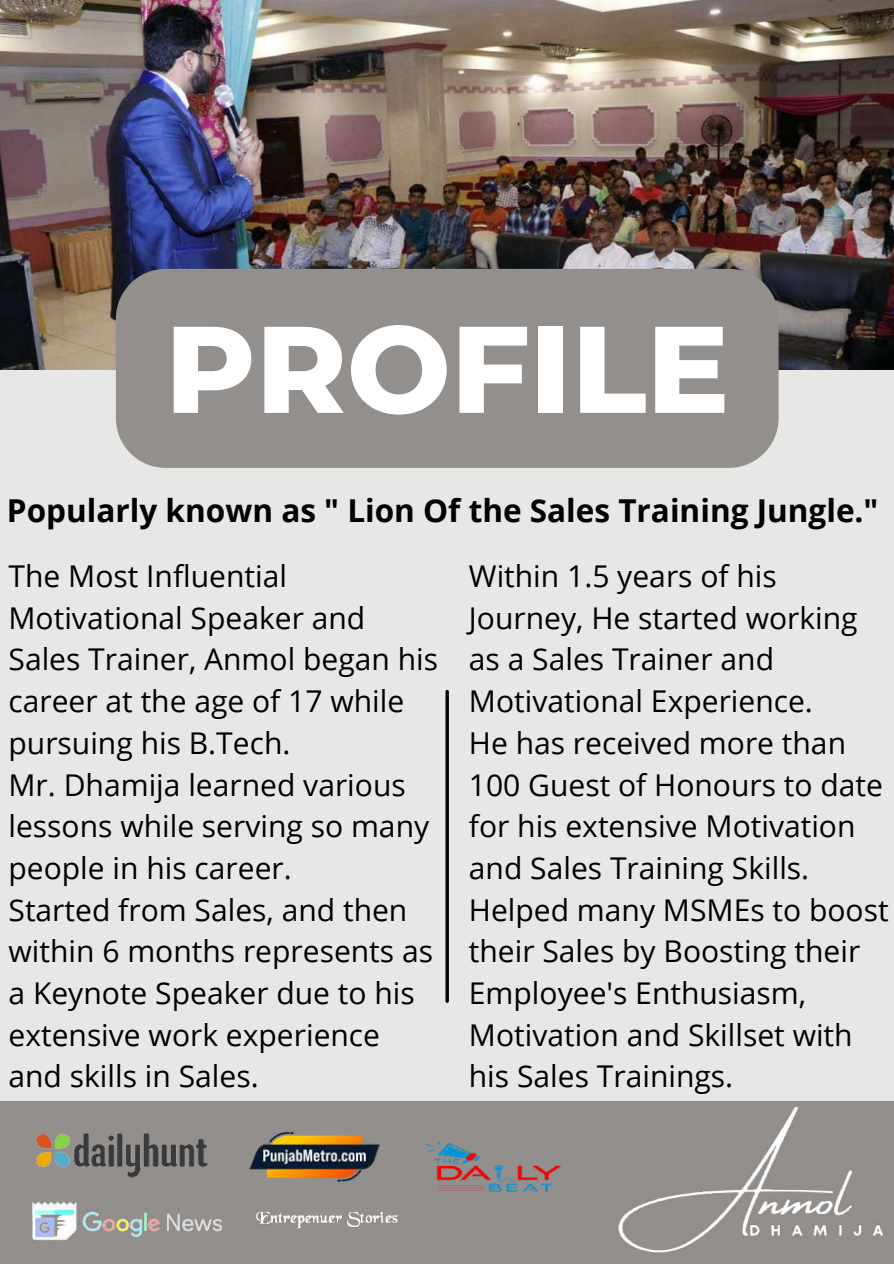
<style>
.page{position:relative;width:894px;height:1264px;background:#fff}
.page>*{position:absolute;margin:0;border:0;box-sizing:border-box;transform-origin:0 0}
.t1{font:800 123px "Montserrat";color:#fff}
.t2{font:700 31.5px "Open Sans";color:#000}
.t3{font:30px/41.7px "Open Sans";color:#000}
</style>
<div class="page">
<div style="left:0;top:0;width:893px;height:1263px;background:#e7e7e6"></div>
<div style="left:0;top:1101px;width:893px;height:162px;background:#928f8d"></div>
<img style="left:0;top:0;width:893px;height:369px">
<img style="left:488px;top:1107px;width:395px;height:146px">
<svg style="left:445px;top:691px;width:4px;height:310px"></svg>
<img style="left:36px;top:1133px;width:171px;height:28px">
<img style="left:32px;top:1161px;width:191px;height:80px">
<img style="left:249px;top:1132px;width:131px;height:50px">
<img style="left:256px;top:1211px;width:142px;height:18px">
<img style="left:425px;top:1141px;width:149px;height:50px">
<div style="left:116px;top:269px;width:662px;height:199px;background:#928f8d;border-radius:50px"></div>
<h1 class="t1" style="left:165px;top:294px;width:565px">PROFILE</h1>
<p class="t2" style="left:7px;top:488px;width:872px">Popularly known as " Lion Of the Sales Training Jungle."</p>
<p class="t3" style="left:9px;top:554px;width:431px">The Most Influential<br>Motivational Speaker and<br>Sales Trainer, Anmol began his career at the age of 17 while pursuing his B.Tech.<br>Mr. Dhamija learned various lessons while serving so many people in his career.<br>Started from Sales, and then within 6 months represents as a Keynote Speaker due to his extensive work experience and skills in Sales.</p>
<p class="t3" style="left:468px;top:554px;width:421px">Within 1.5 years of his<br>Journey, He started working as a Sales Trainer and<br>Motivational Experience.<br>He has received more than<br>100 Guest of Honours to date for his extensive Motivation and Sales Training Skills.<br>Helped many MSMEs to boost their Sales by Boosting their<br>Employee's Enthusiasm,<br>Motivation and Skillset with his Sales Trainings.</p>
</div>
